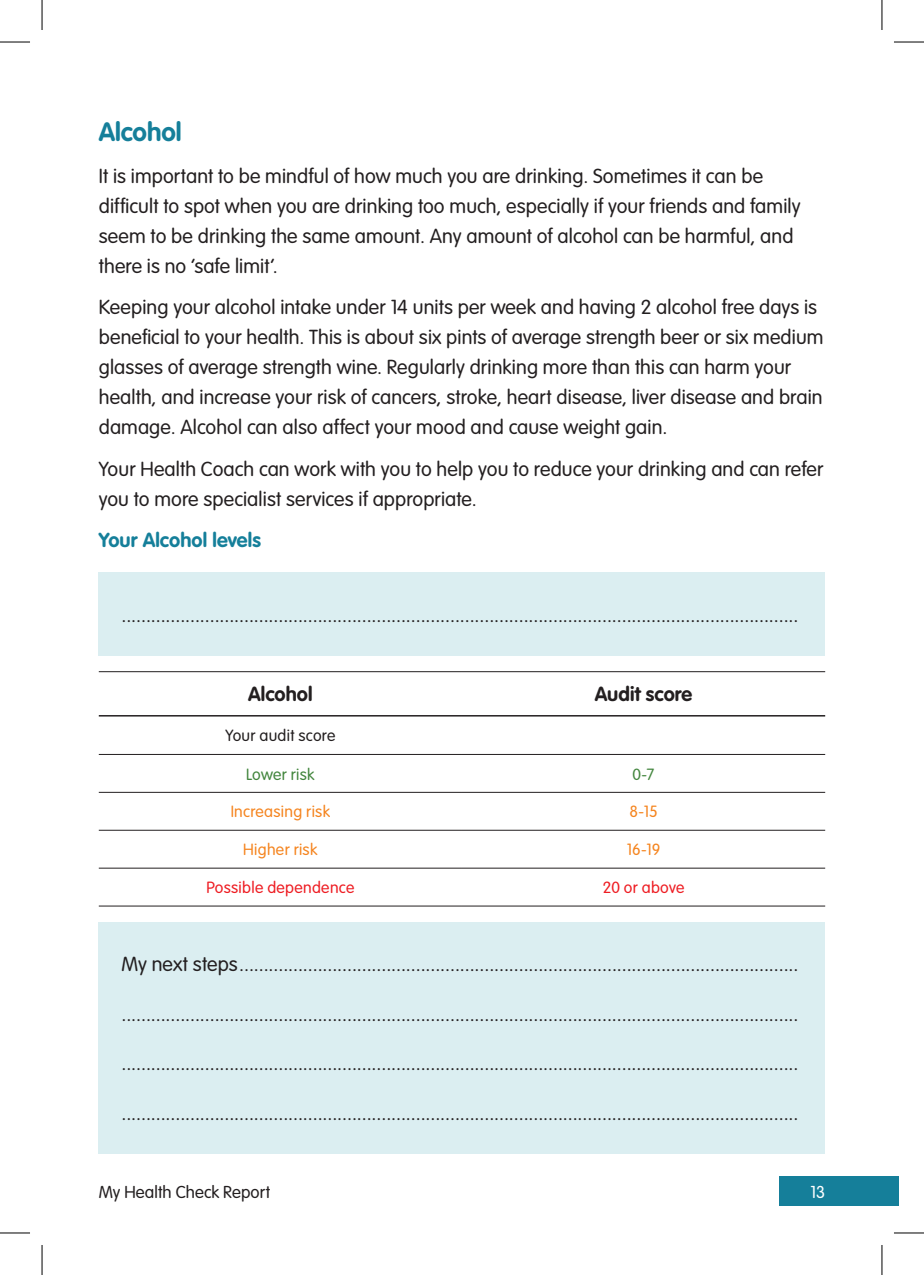
<style>
.page{position:relative;width:924px;height:1275px;background:#fff}
.page>*{position:absolute;margin:0;border:0;box-sizing:border-box;transform-origin:0 0}
.t1{font:700 26px "VAG Rounded Std";color:#157f9a}
.t2{font:300 20px/30px "VAG Rounded Std";letter-spacing:.005em;color:#231f20}
.t3{font:700 20px "VAG Rounded Std";letter-spacing:.005em;color:#157f9a}
.t4{font:700 20px "VAG Rounded Std";letter-spacing:.005em;color:#231f20}
.t5{font:300 17px "VAG Rounded Std";letter-spacing:.005em;color:#231f20}
.t6{font:300 17px "VAG Rounded Std";color:#fff}
.t7{font:300 16px "VAG Rounded Std";letter-spacing:.02em;color:#f58520}
.t8{font:300 16px "VAG Rounded Std";letter-spacing:.02em;color:#ee1d23}
.t9{font:300 16px "VAG Rounded Std";letter-spacing:.015em;color:#231f20}
.t10{font:300 16px "VAG Rounded Std";letter-spacing:.015em;color:#43863e}
</style>
<div class="page">
<div style="left:779px;top:1176px;width:119px;height:30px;background:#157f9a"></div>
<div style="left:99px;top:922px;width:725px;height:66px;background:#dbeef1"></div>
<div style="left:99px;top:988px;width:725px;height:49px;background:#dbeef1"></div>
<div style="left:99px;top:1037px;width:725px;height:50px;background:#dbeef1"></div>
<div style="left:99px;top:1087px;width:725px;height:66px;background:#dbeef1"></div>
<div style="left:99px;top:572px;width:725px;height:84px;background:#dbeef1"></div>
<hr style="left:99px;top:671px;width:363px;height:1px;background:#231f20">
<hr style="left:99px;top:715px;width:363px;height:1px;background:#231f20">
<hr style="left:462px;top:671px;width:362px;height:1px;background:#231f20">
<hr style="left:462px;top:715px;width:362px;height:1px;background:#231f20">
<hr style="left:99px;top:754px;width:363px;height:1px;background:#231f20">
<hr style="left:462px;top:754px;width:362px;height:1px;background:#231f20">
<hr style="left:99px;top:792px;width:363px;height:1px;background:#231f20">
<hr style="left:462px;top:792px;width:362px;height:1px;background:#231f20">
<hr style="left:99px;top:829px;width:363px;height:1px;background:#231f20">
<hr style="left:462px;top:829px;width:362px;height:1px;background:#231f20">
<hr style="left:99px;top:867px;width:363px;height:1px;background:#231f20">
<hr style="left:99px;top:905px;width:363px;height:1px;background:#231f20">
<hr style="left:462px;top:867px;width:362px;height:1px;background:#231f20">
<hr style="left:462px;top:905px;width:362px;height:1px;background:#231f20">
<hr style="left:0;top:42px;width:30px;height:1px;background:#000">
<hr style="left:893px;top:42px;width:30px;height:1px;background:#000">
<hr style="left:0;top:1232px;width:30px;height:1px;background:#000">
<hr style="left:893px;top:1232px;width:30px;height:1px;background:#000">
<hr style="left:42px;top:0;width:1px;height:30px;background:#000">
<hr style="left:42px;top:1245px;width:1px;height:30px;background:#000">
<hr style="left:881px;top:0;width:1px;height:30px;background:#000">
<hr style="left:881px;top:1245px;width:1px;height:30px;background:#000">
<h1 class="t1" style="left:99px;top:117px;width:84px">Alcohol</h1>
<p class="t2" style="left:99px;top:161px;width:703px">It is important to be mindful of how much you are drinking. Sometimes it can be difficult to spot when you are drinking too much, especially if your friends and family seem to be drinking the same amount. Any amount of alcohol can be harmful, and there is no ‘safe limit’.</p>
<p class="t2" style="left:99px;top:293px;width:726px">Keeping your alcohol intake under 14 units per week and having 2 alcohol free days is beneficial to your health. This is about six pints of average strength beer or six medium glasses of average strength wine. Regularly drinking more than this can harm your health, and increase your risk of cancers, stroke, heart disease, liver disease and brain damage. Alcohol can also affect your mood and cause weight gain.</p>
<p class="t2" style="left:99px;top:454px;width:725px">Your Health Coach can work with you to help you to reduce your drinking and can refer you to more specialist services if appropriate.</p>
<p class="t3" style="left:99px;top:528px;width:164px">Your Alcohol levels</p>
<p class="t2" style="left:121px;top:600px;width:678px">..........................................................................................................................................</p>
<p class="t4" style="left:248px;top:682px;width:66px">Alcohol</p>
<p class="t4" style="left:594px;top:682px;width:99px">Audit score</p>
<p class="t9" style="left:225px;top:726px;width:111px">Your audit score</p>
<p class="t10" style="left:246px;top:765px;width:70px">Lower risk</p>
<p class="t10" style="left:632px;top:765px;width:24px">0-7</p>
<p class="t7" style="left:230px;top:802px;width:101px">Increasing risk</p>
<p class="t7" style="left:629px;top:802px;width:30px">8-15</p>
<p class="t7" style="left:243px;top:840px;width:76px">Higher risk</p>
<p class="t7" style="left:626px;top:840px;width:35px">16-19</p>
<p class="t8" style="left:206px;top:878px;width:149px">Possible dependence</p>
<p class="t8" style="left:602px;top:878px;width:83px">20 or above</p>
<p class="t2" style="left:121px;top:950px;width:678px">My next steps..................................................................................................................</p>
<p class="t2" style="left:121px;top:999px;width:678px">..........................................................................................................................................</p>
<p class="t2" style="left:121px;top:1048px;width:678px">..........................................................................................................................................</p>
<p class="t2" style="left:121px;top:1098px;width:678px">..........................................................................................................................................</p>
<p class="t5" style="left:99px;top:1182px;width:173px">My Health Check Report</p>
<p class="t6" style="left:810px;top:1182px;width:16px">13</p>
</div>
